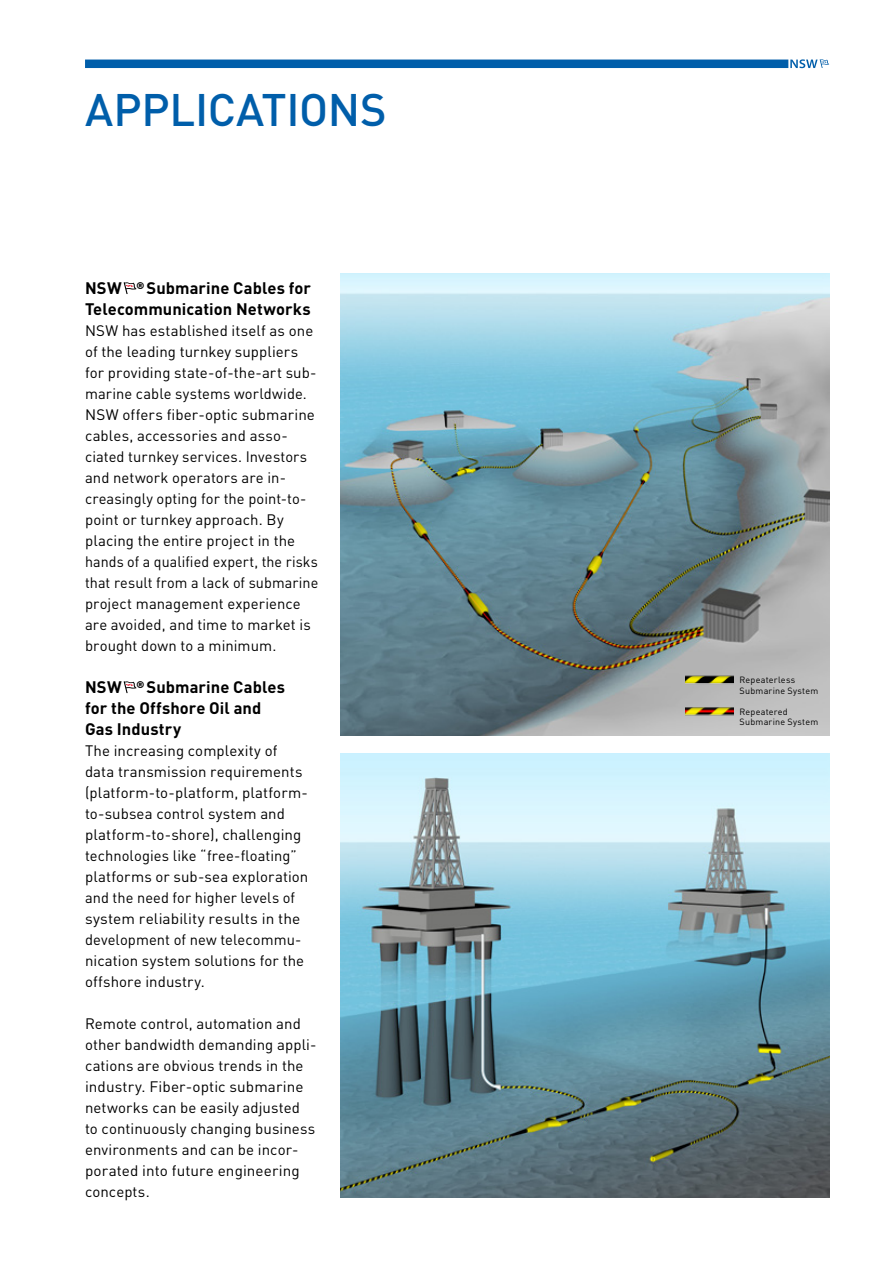
<style>
.page{position:relative;width:893px;height:1263px;background:#fff}
.page>*{position:absolute;margin:0;border:0;box-sizing:border-box;transform-origin:0 0}
.t1{font:500 45px "DIN";letter-spacing:-.005em;color:#005eaa}
.t2{font:700 16.5px/21px "DIN";letter-spacing:.005em;color:#000}
.t3{font:15px/21px "DIN";letter-spacing:.005em;color:#000}
.t4{font:9px/10.5px "DIN";letter-spacing:.025em;color:#000}
</style>
<div class="page">
<div style="left:85px;top:60px;width:703px;height:8px;background:#005eaa"></div>
<svg style="left:790px;top:59px;width:39px;height:9px"></svg>
<svg style="left:124px;top:282px;width:13px;height:12px"></svg>
<svg style="left:124px;top:681px;width:13px;height:12px"></svg>
<img style="left:340px;top:753px;width:489px;height:444px">
<img style="left:340px;top:273px;width:489px;height:462px">
<img style="left:685px;top:706px;width:48px;height:16px">
<img style="left:685px;top:669px;width:48px;height:20px">
<h1 class="t1" style="left:85px;top:81px;width:303px">APPLICATIONS</h1>
<p class="t2" style="left:85px;top:277px;width:228px">NSW <sup>®</sup> Submarine Cables for<br>Telecommunication Networks</p>
<p class="t3" style="left:85px;top:320px;width:235px">NSW has established itself as one of the leading turnkey suppliers for providing state-of-the-art sub&shy;marine cable systems worldwide.<br>NSW offers fiber-optic submarine cables, accessories and asso&shy;ciated turnkey services. Investors and network operators are in&shy;creasingly opting for the point-to&shy;point or turnkey approach. By placing the entire project in the hands of a qualified expert, the risks that result from a lack of submarine project management experience are avoided, and time to market is brought down to a minimum.</p>
<p class="t2" style="left:85px;top:676px;width:201px">NSW <sup>®</sup> Submarine Cables for the Offshore Oil and<br>Gas Industry</p>
<p class="t3" style="left:85px;top:740px;width:225px">The increasing complexity of data transmission requirements (platform-to-platform, platform&shy;to-subsea control system and platform-to-shore), challenging technologies like “free-floating” platforms or sub-sea exploration and the need for higher levels of system reliability results in the development of new telecommu&shy;nication system solutions for the offshore industry.</p>
<p class="t3" style="left:85px;top:1013px;width:233px">Remote control, automation and other bandwidth demanding appli&shy;cations are obvious trends in the industry. Fiber-optic submarine networks can be easily adjusted to continuously changing business environments and can be incor&shy;porated into future engineering concepts.</p>
<p class="t4" style="left:739px;top:675px;width:80px">Repeaterless<br>Submarine System</p>
<p class="t4" style="left:739px;top:706px;width:80px">Repeatered<br>Submarine System</p>
</div>
